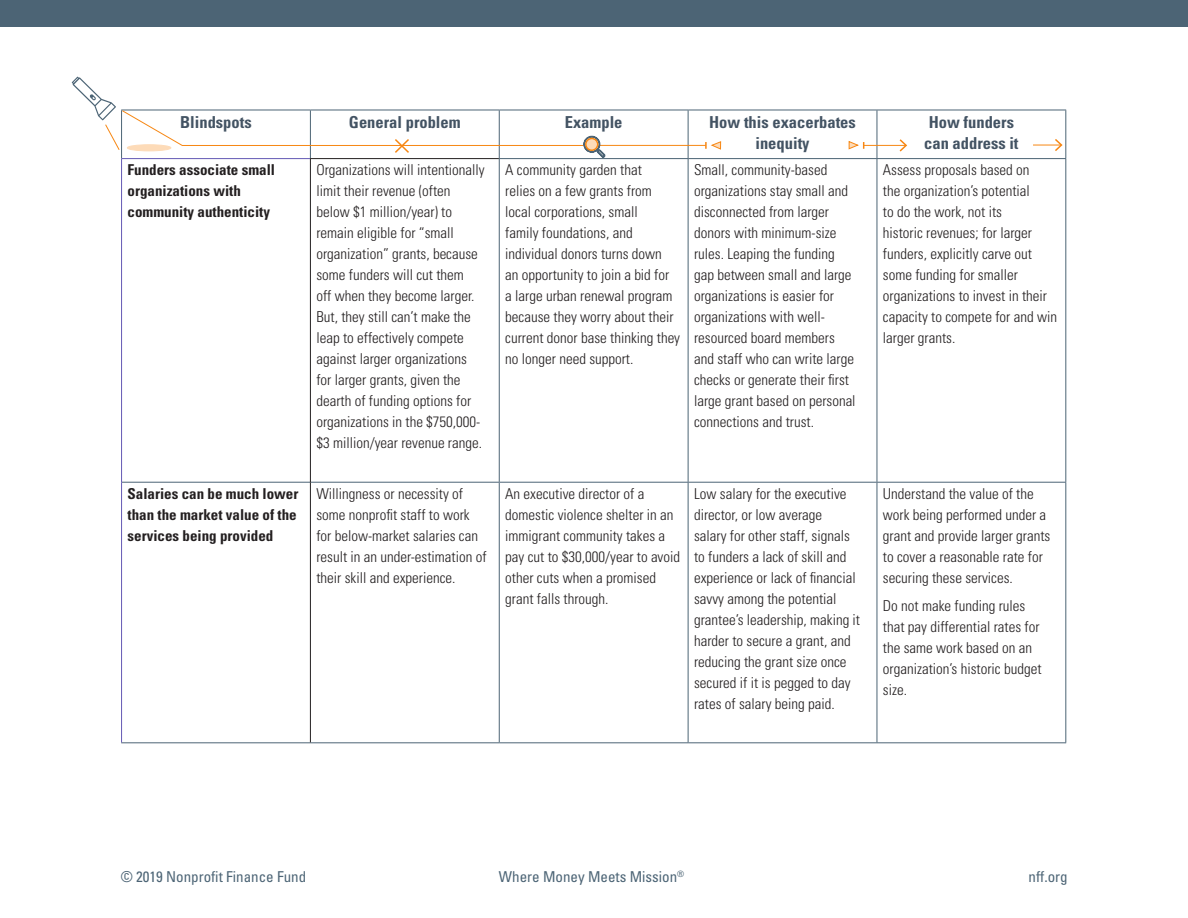
<style>
.page{position:relative;width:1188px;height:918px;background:#fff}
.page>*{position:absolute;margin:0;border:0;box-sizing:border-box;transform-origin:0 0}
.First_Paragraph_-_No{font:700 condensed 16.5px/21px "Univers LT Std";color:#435363;text-align:center}
.First_Paragraph_-_No-2{font:300 condensed 15px/21px "Univers LT Std";color:#231f20}
.First_Paragraph_-_No-3{font:700 condensed 15px/21px "Univers LT Std";color:#231f20}
.t1{font:condensed 15px "Univers LT Std";color:#4c6475}
.t2{font:condensed 8.7px "Univers LT Std";color:#4c6475}
</style>
<div class="page">
<hr style="left:688px;top:110px;width:1px;height:48px;background:#4c6475">
<hr style="left:877px;top:110px;width:1px;height:48px;background:#4c6475">
<hr style="left:1065px;top:110px;width:1px;height:48px;background:#4c6475">
<hr style="left:499px;top:158px;width:189px;height:1px;background:#4c6475">
<hr style="left:499px;top:159px;width:1px;height:323px;background:#4c6475">
<hr style="left:688px;top:158px;width:189px;height:1px;background:#4c6475">
<hr style="left:688px;top:159px;width:1px;height:323px;background:#4c6475">
<hr style="left:877px;top:158px;width:189px;height:1px;background:#4c6475">
<hr style="left:877px;top:159px;width:1px;height:323px;background:#4c6475">
<hr style="left:1065px;top:159px;width:1px;height:323px;background:#4c6475">
<hr style="left:122px;top:482px;width:188px;height:1px;background:#4c6475">
<hr style="left:311px;top:482px;width:188px;height:1px;background:#4c6475">
<hr style="left:499px;top:482px;width:189px;height:1px;background:#4c6475">
<hr style="left:499px;top:483px;width:1px;height:259px;background:#4c6475">
<hr style="left:688px;top:482px;width:189px;height:1px;background:#4c6475">
<hr style="left:688px;top:483px;width:1px;height:259px;background:#4c6475">
<hr style="left:877px;top:482px;width:189px;height:1px;background:#4c6475">
<hr style="left:877px;top:483px;width:1px;height:259px;background:#4c6475">
<hr style="left:1065px;top:483px;width:1px;height:259px;background:#4c6475">
<hr style="left:121px;top:742px;width:189px;height:1px;background:#4c6475">
<hr style="left:310px;top:742px;width:189px;height:1px;background:#4c6475">
<hr style="left:499px;top:742px;width:189px;height:1px;background:#4c6475">
<hr style="left:688px;top:742px;width:189px;height:1px;background:#4c6475">
<hr style="left:877px;top:742px;width:189px;height:1px;background:#4c6475">
<hr style="left:499px;top:110px;width:189px;height:1px;background:#4c6475">
<hr style="left:688px;top:110px;width:189px;height:1px;background:#4c6475">
<hr style="left:877px;top:110px;width:189px;height:1px;background:#4c6475">
<hr style="left:121px;top:159px;width:1px;height:323px;background:#645ab4">
<hr style="left:121px;top:482px;width:1px;height:260px;background:#645ab4">
<hr style="left:310px;top:159px;width:1px;height:323px;background:#231f20">
<hr style="left:310px;top:482px;width:1px;height:260px;background:#231f20">
<div style="left:0;top:0;width:1188px;height:27px;background:#4c6475"></div>
<hr style="left:600px;top:145px;width:106px;height:1px;background:#f78713">
<svg style="left:1033px;top:139px;width:30px;height:12px"></svg>
<svg style="left:705px;top:141px;width:16px;height:9px"></svg>
<hr style="left:864px;top:145px;width:42px;height:1px;background:#f78713">
<svg style="left:848px;top:141px;width:16px;height:9px"></svg>
<svg style="left:898px;top:139px;width:10px;height:13px"></svg>
<svg style="left:72px;top:77px;width:535px;height:82px"></svg>
<p class="First_Paragraph_-_No" style="left:180px;top:112px;width:73px">Blindspots</p>
<p class="First_Paragraph_-_No" style="left:349px;top:112px;width:113px">General problem</p>
<p class="First_Paragraph_-_No" style="left:565px;top:112px;width:59px">Example</p>
<p class="First_Paragraph_-_No" style="left:709px;top:112px;width:148px">How this exacerbates inequity</p>
<p class="First_Paragraph_-_No" style="left:924px;top:112px;width:96px;text-align:left">How funders can address it</p>
<p class="First_Paragraph_-_No-3" style="left:128px;top:160px;width:149px">Funders associate small organizations with community authenticity</p>
<p class="First_Paragraph_-_No-2" style="left:316px;top:160px;width:170px">Organizations will intentionally limit their revenue (often below $1 million/year) to remain eligible for “small organization” grants, because some funders will cut them<br>off when they become larger.<br>But, they still can’t make the leap to effectively compete against larger organizations for larger grants, given the dearth of funding options for organizations in the $750,000- $3 million/year revenue range.</p>
<p class="First_Paragraph_-_No-2" style="left:505px;top:160px;width:176px">A community garden that<br>relies on a few grants from local corporations, small<br>family foundations, and individual donors turns down<br>an opportunity to join a bid for<br>a large urban renewal program because they worry about their current donor base thinking they no longer need support.</p>
<p class="First_Paragraph_-_No-2" style="left:694px;top:160px;width:163px">Small, community-based organizations stay small and disconnected from larger donors with minimum-size rules. Leaping the funding gap between small and large organizations is easier for organizations with well&shy;resourced board members and staff who can write large checks or generate their first large grant based on personal connections and trust.</p>
<p class="First_Paragraph_-_No-2" style="left:883px;top:160px;width:176px">Assess proposals based on<br>the organization’s potential<br>to do the work, not its<br>historic revenues; for larger funders, explicitly carve out some funding for smaller organizations to invest in their capacity to compete for and win larger grants.</p>
<p class="First_Paragraph_-_No-3" style="left:128px;top:483px;width:172px;text-align:justify">Salaries can be much lower than the market value of the services being provided</p>
<p class="First_Paragraph_-_No-2" style="left:316px;top:483px;width:172px">Willingness or necessity of some nonprofit staff to work for below-market salaries can result in an under-estimation of their skill and experience.</p>
<p class="First_Paragraph_-_No-2" style="left:505px;top:483px;width:176px">An executive director of a domestic violence shelter in an immigrant community takes a pay cut to $30,000/year to avoid other cuts when a promised grant falls through.</p>
<p class="First_Paragraph_-_No-2" style="left:694px;top:483px;width:168px">Low salary for the executive director, or low average<br>salary for other staff, signals to funders a lack of skill and experience or lack of financial savvy among the potential grantee’s leadership, making it harder to secure a grant, and reducing the grant size once secured if it is pegged to day rates of salary being paid.</p>
<p class="First_Paragraph_-_No-2" style="left:883px;top:483px;width:169px">Understand the value of the work being performed under a grant and provide larger grants to cover a reasonable rate for securing these services.</p>
<p class="First_Paragraph_-_No-2" style="left:883px;top:595px;width:160px">Do not make funding rules that pay differential rates for the same work based on an organization’s historic budget size.</p>
<p class="t2" style="left:677px;top:868px;width:8px">®</p>
<p class="t1" style="left:121px;top:867px;width:187px">© 2019 Nonprofit Finance Fund</p>
<p class="t1" style="left:499px;top:867px;width:180px">Where Money Meets Mission</p>
<p class="t1" style="left:1029px;top:867px;width:41px">nff.org</p>
</div>
